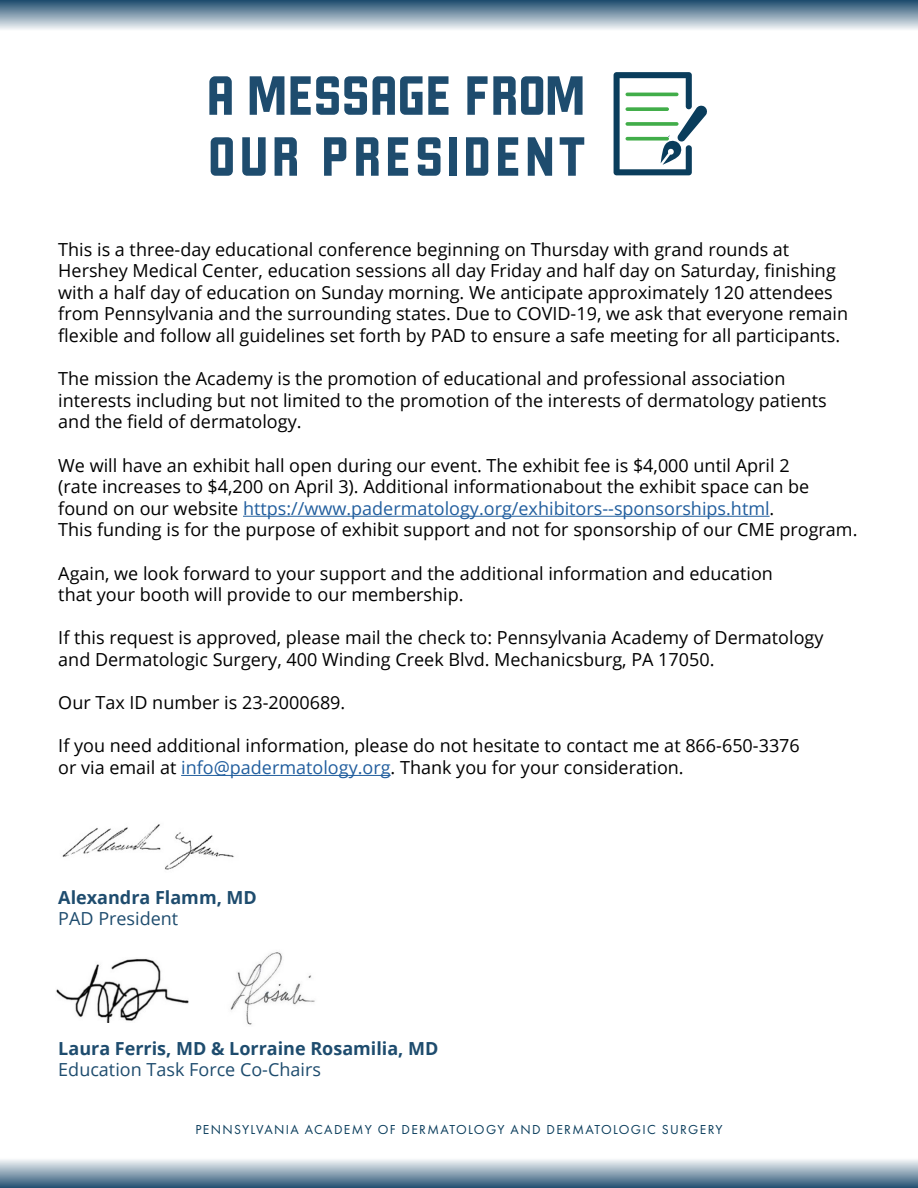
<style>
.page{position:relative;width:918px;height:1188px;background:#fff}
.page>*{position:absolute;margin:0;border:0;box-sizing:border-box;transform-origin:0 0}
.t1{font:60px/60.9px "Liquorstore";letter-spacing:.05em;color:#1e4c6e}
.t2{font:18px/21.6px "Open Sans";color:#000}
.t3{font:700 18px "Open Sans";color:#1e4c6e}
.t4{font:18px "Open Sans";color:#1e4c6e}
.t5{font:13.5px "Futura PT";letter-spacing:.1em;color:#0a3d5c}
.s1{color:#215e9e}
</style>
<div class="page">
<hr style="left:243px;top:516px;width:527px;height:1px;background:#215e9e">
<hr style="left:181px;top:775px;width:210px;height:1px;background:#215e9e">
<img style="left:62px;top:824px;width:172px;height:46px">
<img style="left:56px;top:958px;width:133px;height:65px">
<img style="left:230px;top:951px;width:85px;height:74px">
<div style="left:0;top:0;width:918px;height:30px;background:linear-gradient(to bottom,#1e4b6d,#edf0f3)"></div>
<div style="left:0;top:1158px;width:918px;height:30px;background:linear-gradient(to bottom,#fbfcfc,#2c5777)"></div>
<svg style="left:614px;top:72px;width:93px;height:103px"></svg>
<hr style="left:626px;top:93px;width:53px;height:3px;background:#41ad49;border-radius:2px">
<svg style="left:626px;top:122px;width:53px;height:4px"></svg>
<svg style="left:626px;top:107px;width:43px;height:4px"></svg>
<svg style="left:626px;top:137px;width:43px;height:4px"></svg>
<h1 class="t1" style="left:206px;top:66px;width:382px">A MESSAGE FROM<br>OUR PRESIDENT</h1>
<p class="t2" style="left:58px;top:238px;width:791px">This is a three-day educational conference beginning on Thursday with grand rounds at Hershey Medical Center, education sessions all day Friday and half day on Saturday, finishing with a half day of education on Sunday morning. We anticipate approximately 120 attendees from Pennsylvania and the surrounding states. Due to COVID-19, we ask that everyone remain flexible and follow all guidelines set forth by PAD to ensure a safe meeting for all participants.</p>
<p class="t2" style="left:58px;top:367px;width:770px">The mission the Academy is the promotion of educational and professional association interests including but not limited to the promotion of the interests of dermatology patients and the field of dermatology.</p>
<p class="t2" style="left:58px;top:454px;width:801px">We will have an exhibit hall open during our event. The exhibit fee is $4,000 until April 2<br>(rate increases to $4,200 on April 3). Additional informationabout the exhibit space can be found on our website <span class="s1">https://www.padermatology.org/exhibitors--sponsorships.html</span>.<br>This funding is for the purpose of exhibit support and not for sponsorship of our CME program.</p>
<p class="t2" style="left:58px;top:562px;width:716px">Again, we look forward to your support and the additional information and education that your booth will provide to our membership.</p>
<p class="t2" style="left:58px;top:627px;width:767px">If this request is approved, please mail the check to: Pennsylvania Academy of Dermatology and Dermatologic Surgery, 400 Winding Creek Blvd. Mechanicsburg, PA 17050.</p>
<p class="t2" style="left:58px;top:691px;width:289px">Our Tax ID number is 23-2000689.</p>
<p class="t2" style="left:58px;top:735px;width:743px">If you need additional information, please do not hesitate to contact me at 866-650-3376 or via email at <span class="s1">info@padermatology.org</span>. Thank you for your consideration.</p>
<p class="t3" style="left:58px;top:884px;width:200px">Alexandra Flamm, MD</p>
<p class="t4" style="left:58px;top:906px;width:121px">PAD President</p>
<p class="t3" style="left:58px;top:1036px;width:382px">Laura Ferris, MD &amp; Lorraine Rosamilia, MD</p>
<p class="t4" style="left:58px;top:1058px;width:264px">Education Task Force Co-Chairs</p>
<p class="t5" style="left:195px;top:1121px;width:529px">PENNSYLVANIA ACADEMY OF DERMATOLOGY AND DERMATOLOGIC SURGERY</p>
</div>
